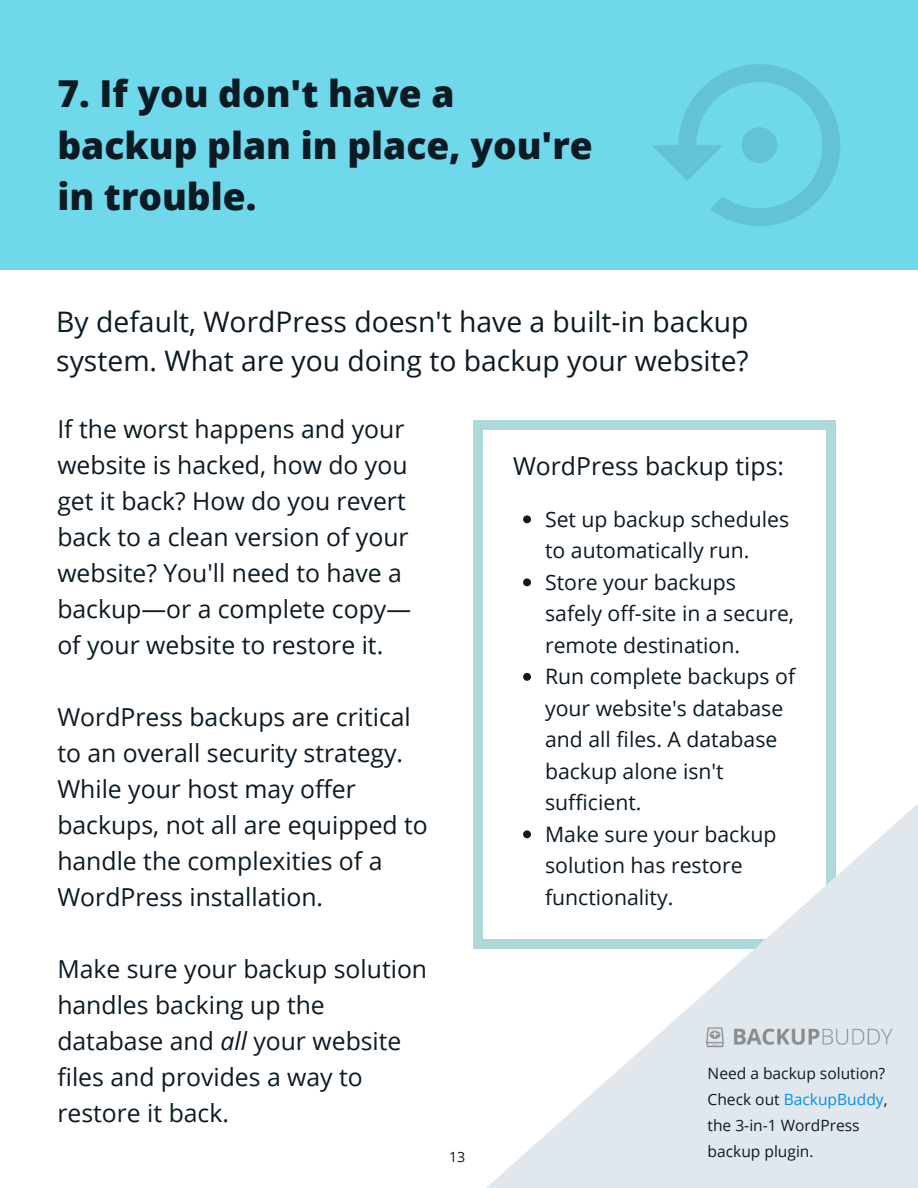
<style>
.page{position:relative;width:918px;height:1188px;background:#fff}
.page>*{position:absolute;margin:0;border:0;box-sizing:border-box;transform-origin:0 0}
.t1{font:800 37.2px/51.8px "Open Sans";color:#0b1a23}
.t2{font:28.35px/39.3px "Open Sans";color:#0b1a23}
.t3{font:24.75px/36px "Open Sans";color:#0b1a23}
.t4{font:21.15px/31.5px "Open Sans";color:#0b1a23}
.t5{font:15.6px/25.8px "Open Sans";color:#0b1a23}
.t6{font:14.1px "Open Sans";color:#0b1a23}
.s1{font-style:italic}
.s2{color:#008ff1}
</style>
<div class="page">
<div style="left:0;top:0;width:918px;height:270px;background:#6fd9eb"></div>
<div style="left:473px;top:429px;width:10px;height:511px;background:#aed9da"></div>
<div style="left:826px;top:429px;width:9px;height:511px;background:#aed9da"></div>
<div style="left:826px;top:420px;width:9px;height:10px;background:#aed9da"></div>
<div style="left:473px;top:420px;width:10px;height:10px;background:#aed9da"></div>
<div style="left:482px;top:420px;width:344px;height:10px;background:#aed9da"></div>
<svg style="left:523px;top:515px;width:8px;height:8px"></svg>
<svg style="left:523px;top:578px;width:8px;height:8px"></svg>
<svg style="left:523px;top:673px;width:8px;height:8px"></svg>
<svg style="left:652px;top:64px;width:188px;height:162px"></svg>
<svg style="left:473px;top:685px;width:445px;height:503px"></svg>
<img style="left:707px;top:1021px;width:189px;height:32px">
<h1 class="t1" style="left:57px;top:66px;width:537px">7. If you don't have a backup plan in place, you're in trouble.</h1>
<p class="t2" style="left:56px;top:301px;width:694px">By default, WordPress doesn't have a built-in backup system. What are you doing to backup your website?</p>
<p class="t3" style="left:57px;top:410px;width:355px">If the worst happens and your website is hacked, how do you get it back? How do you revert back to a clean version of your website? You'll need to have a backup—or a complete copy— of your website to restore it.</p>
<p class="t3" style="left:57px;top:698px;width:372px">WordPress backups are critical to an overall security strategy.<br>While your host may offer backups, not all are equipped to handle the complexities of a<br>WordPress installation.</p>
<p class="t3" style="left:57px;top:950px;width:371px">Make sure your backup solution handles backing up the database and <span class="s1">all</span> your website files and provides a way to restore it back.</p>
<p class="t6" style="left:449px;top:1147px;width:18px">13</p>
<p class="t3" style="left:513px;top:447px;width:273px">WordPress backup tips:</p>
<p class="t4" style="left:545px;top:503px;width:252px">Set up backup schedules to automatically run.<br>Store your backups safely off-site in a secure, remote destination.<br>Run complete backups of your website's database and all files. A database backup alone isn't sufficient.<br>Make sure your backup solution has restore functionality.</p>
<p class="t5" style="left:708px;top:1060px;width:181px">Need a backup solution?<br>Check out <span class="s2">BackupBuddy</span>, the 3-in-1 WordPress backup plugin.</p>
</div>
